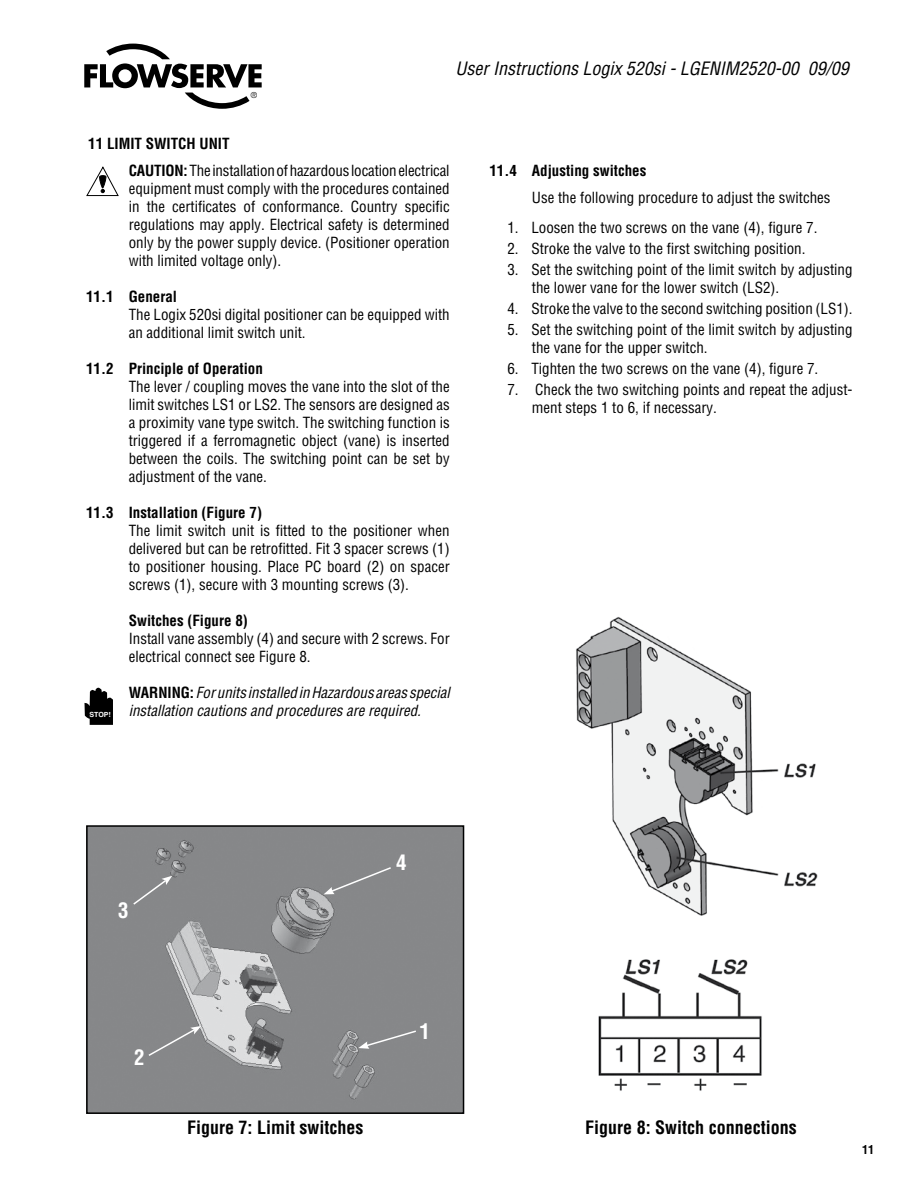
<style>
.page{position:relative;width:918px;height:1188px;background:#fff}
.page>*{position:absolute;margin:0;border:0;box-sizing:border-box;transform-origin:0 0}
.t1{font:700 condensed 21px "Helvetica";color:#fff}
.t2{font:700 condensed 18px "Helvetica";color:#000}
.t3{font:italic condensed 18px "Helvetica";color:#000}
.t4{font:condensed 15px/18px "Helvetica";color:#000}
.t5{font:700 condensed 15px "Helvetica";color:#000}
.t6{font:italic condensed 15px/18px "Helvetica";color:#000}
.t7{font:700 condensed 12px "Helvetica";color:#000}
.t8{font:condensed 7.95px "Helvetica";color:#000}
.t9{font:700 7.05px "Helvetica";color:#fff}
.s1{font-weight:700}
.s2{font-weight:700;font-style:normal}
</style>
<div class="page">
<svg style="left:84px;top:44px;width:178px;height:65px"></svg>
<img style="left:89px;top:828px;width:372px;height:283px">
<div style="left:86px;top:825px;width:378px;height:289px;border:2px solid #000"></div>
<svg style="left:86px;top:166px;width:33px;height:31px"></svg>
<img style="left:576px;top:617px;width:242px;height:299px">
<img style="left:598px;top:959px;width:164px;height:132px">
<svg style="left:324px;top:866px;width:69px;height:28px;background:#8e8f90"></svg>
<svg style="left:358px;top:1029px;width:60px;height:20px"></svg>
<svg style="left:132px;top:876px;width:40px;height:30px"></svg>
<svg style="left:147px;top:1026px;width:54px;height:31px;background:#8e8f90"></svg>
<svg style="left:84px;top:688px;width:29px;height:37px"></svg>
<p class="t5" style="left:88px;top:135px;width:92px">11 Limit Switch</p>
<p class="t5" style="left:200px;top:135px;width:28px">Unit</p>
<p class="t8" style="left:251px;top:90px;width:8px">®</p>
<p class="t3" style="left:456px;top:57px;width:395px">User Instructions Logix 520si - LGENIM2520-00 09/09</p>
<p class="t4" style="left:129px;top:162px;width:323px;text-align:justify"><span class="s1">CAUTION:</span> The installation of hazardous location electrical equipment must comply with the procedures contained in the certificates of conformance. Country specific regulations may apply. Electrical safety is determined only by the power supply device. (Positioner operation with limited voltage only).</p>
<p class="t5" style="left:86px;top:288px;width:92px">11.1 General</p>
<p class="t4" style="left:129px;top:306px;width:323px">The Logix 520si digital positioner can be equipped with an additional limit switch unit.</p>
<p class="t5" style="left:86px;top:360px;width:178px">11.2 Principle of Operation</p>
<p class="t4" style="left:129px;top:378px;width:323px;text-align:justify">The lever / coupling moves the vane into the slot of the limit switches LS1 or LS2. The sensors are designed as a proximity vane type switch. The switching function is triggered if a ferromagnetic object (vane) is inserted between the coils. The switching point can be set by adjustment of the vane.</p>
<p class="t5" style="left:86px;top:504px;width:177px">11.3 Installation (Figure 7)</p>
<p class="t4" style="left:129px;top:522px;width:323px;text-align:justify">The limit switch unit is fitted to the positioner when delivered but can be retrofitted. Fit 3 spacer screws (1) to positioner housing. Place PC board (2) on spacer screws (1), secure with 3 mounting screws (3).</p>
<p class="t5" style="left:129px;top:612px;width:121px">Switches (Figure 8)</p>
<p class="t4" style="left:129px;top:630px;width:323px">Install vane assembly (4) and secure with 2 screws. For electrical connect see Figure 8.</p>
<p class="t5" style="left:129px;top:684px;width:39px">WARNING</p>
<p class="t6" style="left:129px;top:684px;width:323px;text-indent:61px"><span class="s2">:</span> For units installed in Hazardous areas special installation cautions and procedures are required.</p>
<p class="t9" style="left:90px;top:708px;width:23px">STOP!</p>
<p class="t5" style="left:489px;top:161px;width:159px">11.4 Adjusting switches</p>
<p class="t4" style="left:532px;top:188px;width:300px">Use the following procedure to adjust the switches</p>
<p class="t4" style="left:507px;top:218px;width:312px">1. Loosen the two screws on the vane (4), figure 7.</p>
<p class="t4" style="left:507px;top:239px;width:300px">2. Stroke the valve to the first switching position.</p>
<p class="t4" style="left:532px;top:260px;width:322px;text-indent:-25px">3. Set the switching point of the limit switch by adjusting the lower vane for the lower switch (LS2).</p>
<p class="t4" style="left:507px;top:299px;width:347px">4. Stroke the valve to the second switching position (LS1).</p>
<p class="t4" style="left:532px;top:320px;width:322px;text-indent:-25px">5. Set the switching point of the limit switch by adjusting the vane for the upper switch.</p>
<p class="t4" style="left:507px;top:359px;width:313px">6. Tighten the two screws on the vane (4), figure 7.</p>
<p class="t4" style="left:532px;top:380px;width:322px;text-indent:-25px">7. Check the two switching points and repeat the adjust&shy;ment steps 1 to 6, if necessary.</p>
<h1 class="t1" style="left:118px;top:898px;width:12px">3</h1>
<h1 class="t1" style="left:134px;top:1045px;width:12px">2</h1>
<h1 class="t1" style="left:396px;top:849px;width:12px">4</h1>
<h1 class="t1" style="left:420px;top:1018px;width:12px">1</h1>
<p class="t2" style="left:187px;top:1116px;width:178px">Figure 7: Limit switches</p>
<p class="t2" style="left:585px;top:1116px;width:213px">Figure 8: Switch connections</p>
<p class="t7" style="left:862px;top:1142px;width:13px">11</p>
</div>
